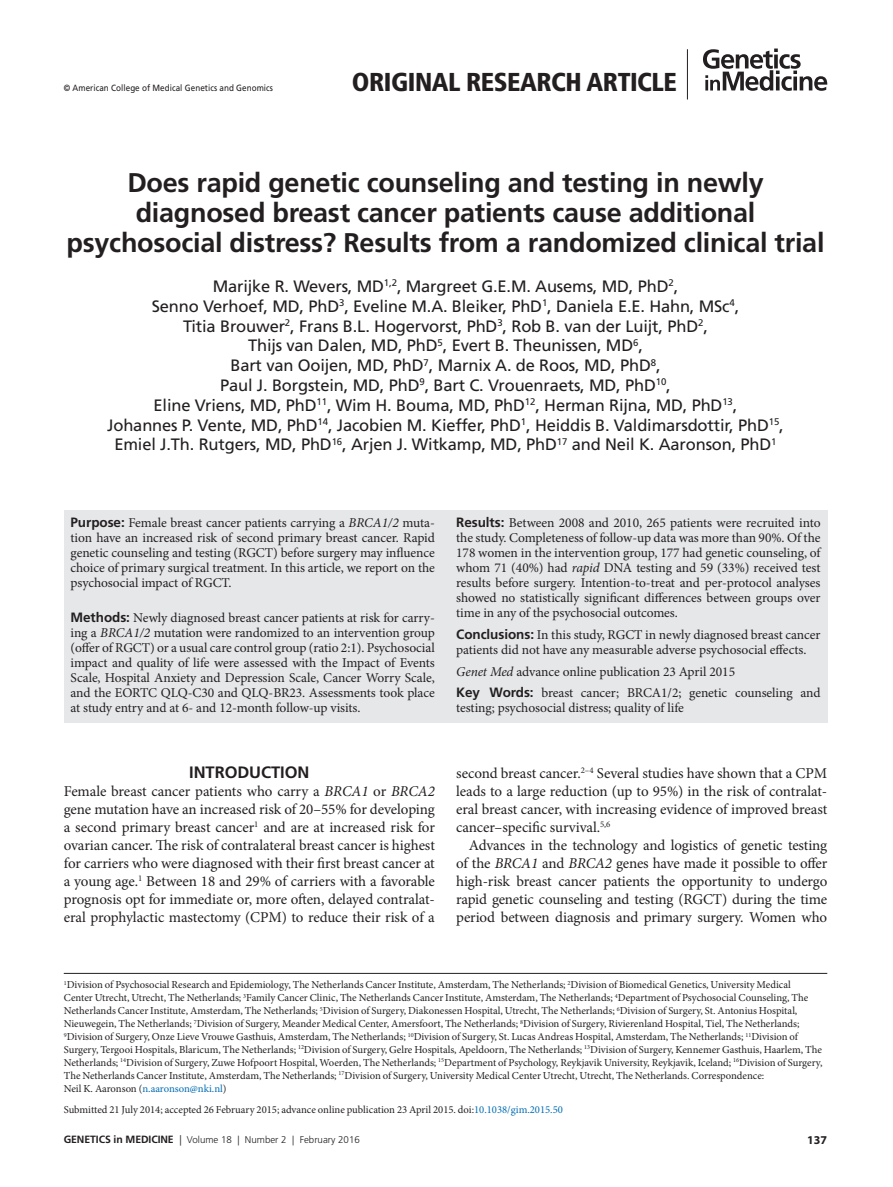
<style>
.page{position:relative;width:893px;height:1187px;background:#fff}
.page>*{position:absolute;margin:0;border:0;box-sizing:border-box;transform-origin:0 0}
.t1{font:700 27px/30px "Frutiger LT Pro";letter-spacing:-.01em;color:#231f20;text-align:center}
.t2{font:900 condensed 25.8px "Frutiger LT Pro";letter-spacing:-.02em;color:#231f20}
.t3{font:16.5px/19.8px "Frutiger LT Pro";letter-spacing:-.01em;color:#231f20;text-align:center}
.t4{font:700 16.5px "Frutiger LT Pro";letter-spacing:-.005em;color:#231f20}
.t5{font:15px/18px "Minion Pro";letter-spacing:-.01em;color:#231f20;text-align:justify}
.t6{font:13.5px/15px "Minion Pro";letter-spacing:-.005em;color:#231f20;text-align:justify}
.t7{font:700 12px "Myriad Pro";color:#231f20}
.t8{font:10.65px/12.9px "Minion Pro";letter-spacing:-.005em;color:#231f20}
.t9{font:300 9.75px "Frutiger LT Pro";color:#231f20}
.t10{font:9px "Frutiger LT Pro";letter-spacing:.005em;color:#231f20;scale:.9 1}
.s1{font-family:"Frutiger LT Pro";font-weight:700}
.s2{font-style:italic}
.s3{color:#006cb3}
.s4{font-weight:700;font-size:10.5px}
.s5{font-size:10.5px}
</style>
<div class="page">
<hr style="left:687px;top:49px;width:1px;height:50px;background:#231f20">
<svg style="left:703px;top:49px;width:124px;height:42px"></svg>
<div style="left:64px;top:510px;width:763px;height:212px;background:#e6e7e9"></div>
<hr style="left:64px;top:973px;width:763px;height:1px;background:#231f20">
<p class="t10" style="left:64px;top:82px;width:234px">© American College of Medical Genetics and Genomics</p>
<h2 class="t2" style="left:352px;top:66px;width:326px">ORIGINAL RESEARCH ARTICLE</h2>
<h1 class="t1" style="left:67px;top:167px;width:759px">Does rapid genetic counseling and testing in newly diagnosed breast cancer patients cause additional psychosocial distress? results from a randomized clinical trial</h1>
<p class="t3" style="left:107px;top:276px;width:678px">Marijke R. Wevers, MD<sup>1,2</sup>, Margreet G.E.M. Ausems, MD, PhD<sup>2</sup>,<br>Senno Verhoef, MD, PhD<sup>3</sup>, Eveline M.A. Bleiker, PhD<sup>1</sup>, Daniela E.E. Hahn, MSc<sup>4</sup>,<br>Titia Brouwer<sup>2</sup>, Frans B.L. Hogervorst, PhD<sup>3</sup>, Rob B. van der Luijt, PhD<sup>2</sup>,<br>Thijs van Dalen, MD, PhD<sup>5</sup>, Evert B. Theunissen, MD<sup>6</sup>,<br>Bart van Ooijen, MD, PhD<sup>7</sup>, Marnix A. de Roos, MD, PhD<sup>8</sup>,<br>Paul J. Borgstein, MD, PhD<sup>9</sup>, Bart C. Vrouenraets, MD, PhD<sup>10</sup>,<br>Eline Vriens, MD, PhD<sup>11</sup>, Wim H. Bouma, MD, PhD<sup>12</sup>, Herman Rijna, MD, PhD<sup>13</sup>,<br>Johannes P. Vente, MD, PhD<sup>14</sup>, Jacobien M. Kieffer, PhD<sup>1</sup>, Heiddis B. Valdimarsdottir, PhD<sup>15</sup>, Emiel J.Th. Rutgers, MD, PhD<sup>16</sup>, Arjen J. Witkamp, MD, PhD<sup>17</sup> and Neil K. Aaronson, PhD<sup>1</sup></p>
<p class="t6" style="left:71px;top:515px;width:366px"><span class="s1">Purpose:</span> Female breast cancer patients carrying a <span class="s2">BRCA1/2</span> muta&shy;tion have an increased risk of second primary breast cancer. Rapid genetic counseling and testing (RGCT) before surgery may influence choice of primary surgical treatment. In this article, we report on the psychosocial impact of RGCT.</p>
<p class="t6" style="left:71px;top:610px;width:366px"><span class="s1">Methods:</span> Newly diagnosed breast cancer patients at risk for carry&shy;ing a <span class="s2">BRCA1/2</span> mutation were randomized to an intervention group (offer of RGCT) or a usual care control group (ratio 2:1). Psychosocial impact and quality of life were assessed with the Impact of Events Scale, Hospital Anxiety and Depression Scale, Cancer Worry Scale, and the EORTC QLQ-C30 and QLQ-BR23. Assessments took place at study entry and at 6- and 12-month follow-up visits.</p>
<h3 class="t4" style="left:189px;top:762px;width:122px">Introduction</h3>
<p class="t5" style="left:64px;top:782px;width:373px">Female breast cancer patients who carry a <span class="s2">BRCA1</span> or <span class="s2">BRCA2 </span>gene mutation have an increased risk of 20–55% for developing a second primary breast cancer<sup>1</sup> and are at increased risk for ovarian cancer. The risk of contralateral breast cancer is highest for carriers who were diagnosed with their first breast cancer at a young age.<sup>1</sup> Between 18 and 29% of carriers with a favorable prognosis opt for immediate or, more often, delayed contralat&shy;eral prophylactic mastectomy (CPM) to reduce their risk of a</p>
<p class="t6" style="left:456px;top:515px;width:366px"><span class="s1">Results:</span> Between 2008 and 2010, 265 patients were recruited into the study. Completeness of follow-up data was more than 90%. Of the 178 women in the intervention group, 177 had genetic counseling, of whom 71 (40%) had <span class="s2">rapid</span> DNA testing and 59 (33%) received test results before surgery. Intention-to-treat and per-protocol analyses showed no statistically significant differences between groups over time in any of the psychosocial outcomes.</p>
<p class="t6" style="left:456px;top:627px;width:366px"><span class="s1">Conclusions:</span> In this study, RGCT in newly diagnosed breast cancer patients did not have any measurable adverse psychosocial effects.</p>
<p class="t6" style="left:456px;top:660px;width:366px;line-height:21.8px"><span class="s2">Genet Med</span> advance online publication 23 April 2015<br><span class="s1">Key Words:</span> breast cancer; BRCA1/2; genetic counseling and</p>
<p class="t6" style="left:456px;top:700px;width:229px">testing; psychosocial distress; quality of life</p>
<h3 class="t5" style="left:456px;top:764px;width:373px">second breast cancer.<sup>2–4</sup> Several studies have shown that a CPM leads to a large reduction (up to 95%) in the risk of contralat&shy;eral breast cancer, with increasing evidence of improved breast cancer–specific survival.<sup>5,6</sup></h3>
<p class="t5" style="left:456px;top:836px;width:373px;text-indent:13px">Advances in the technology and logistics of genetic testing of the <span class="s2">BRCA1</span> and <span class="s2">BRCA2</span> genes have made it possible to offer high-risk breast cancer patients the opportunity to undergo rapid genetic counseling and testing (RGCT) during the time period between diagnosis and primary surgery. Women who</p>
<p class="t8" style="left:64px;top:978px;width:760px"><sup>1</sup>Division of Psychosocial Research and Epidemiology, The Netherlands Cancer Institute, Amsterdam, The Netherlands; <sup>2</sup>Division of Biomedical Genetics, University Medical Center Utrecht, Utrecht, The Netherlands; <sup>3</sup>Family Cancer Clinic, The Netherlands Cancer Institute, Amsterdam, The Netherlands; <sup>4</sup>Department of Psychosocial Counseling, The Netherlands Cancer Institute, Amsterdam, The Netherlands; <sup>5</sup>Division of Surgery, Diakonessen Hospital, Utrecht, The Netherlands; <sup>6</sup>Division of Surgery, St. Antonius Hospital, Nieuwegein, The Netherlands; <sup>7</sup>Division of Surgery, Meander Medical Center, Amersfoort, The Netherlands; <sup>8</sup>Division of Surgery, Rivierenland Hospital, Tiel, The Netherlands; <sup>9</sup>Division of Surgery, Onze Lieve Vrouwe Gasthuis, Amsterdam, The Netherlands; <sup>10</sup>Division of Surgery, St. Lucas Andreas Hospital, Amsterdam, The Netherlands; <sup>11</sup>Division of Surgery, Tergooi Hospitals, Blaricum, The Netherlands; <sup>12</sup>Division of Surgery, Gelre Hospitals, Apeldoorn, The Netherlands; <sup>13</sup>Division of Surgery, Kennemer Gasthuis, Haarlem, The Netherlands; <sup>14</sup>Division of Surgery, Zuwe Hofpoort Hospital, Woerden, The Netherlands; <sup>15</sup>Department of Psychology, Reykjavik University, Reykjavik, Iceland; <sup>16</sup>Division of Surgery, The Netherlands Cancer Institute, Amsterdam, The Netherlands; <sup>17</sup>Division of Surgery, University Medical Center Utrecht, Utrecht, The Netherlands. Correspondence:<br>Neil K. Aaronson (<span class="s3">n.aaronson@nki.nl</span>)</p>
<p class="t8" style="left:64px;top:1103px;width:501px">Submitted 21 July 2014; accepted 26 February 2015; advance online publication 23 April 2015. doi:<span class="s3">10.1038/gim.2015.50</span></p>
<p class="t9" style="left:64px;top:1134px;width:298px"><span class="s4">Genetics in medicine</span> <span class="s5">|</span> Volume 18 | Number 2 | February 2016</p>
<p class="t7" style="left:807px;top:1132px;width:21px">137</p>
</div>
